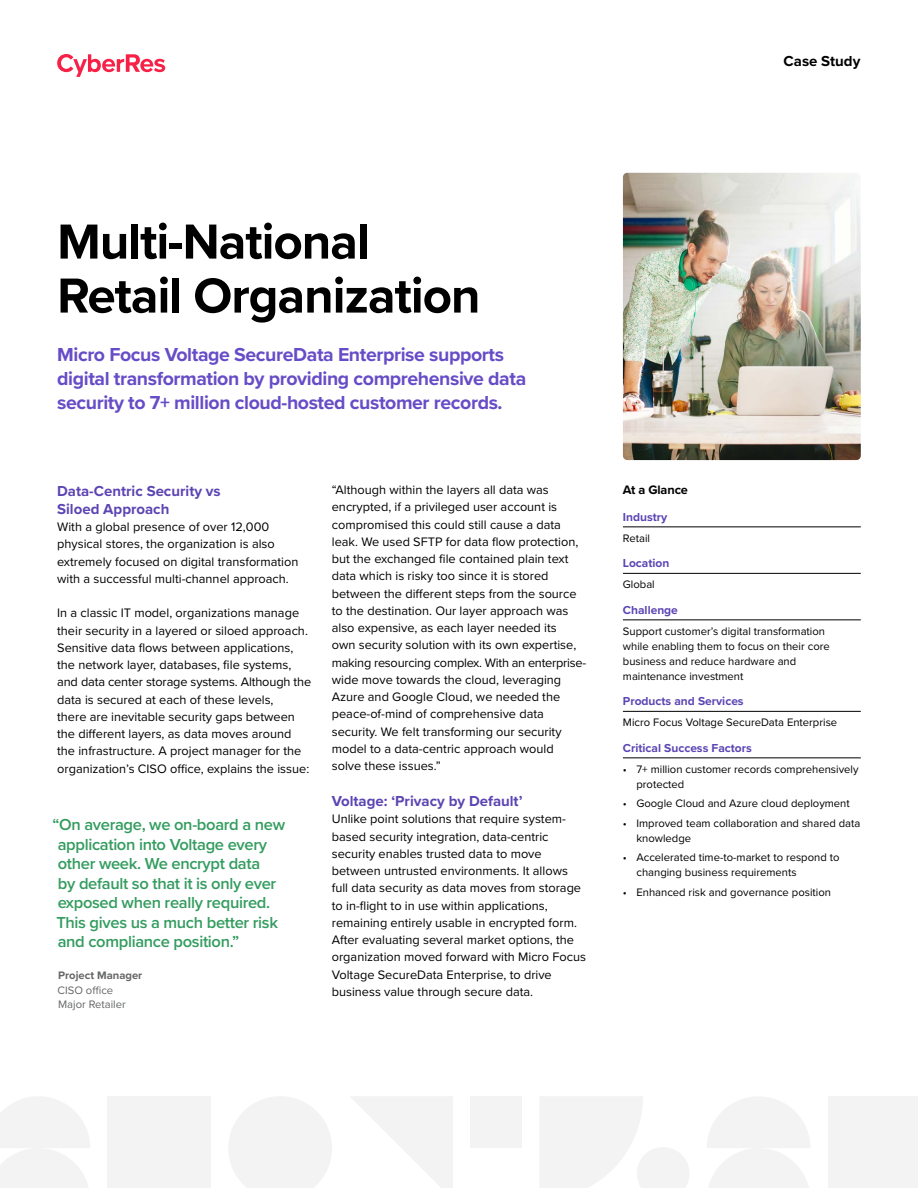
<style>
.page{position:relative;width:918px;height:1188px;background:#fff}
.page>*{position:absolute;margin:0;border:0;box-sizing:border-box;transform-origin:0 0}
.Title_34_36{font:700 51px/54px "Proxima Nova";letter-spacing:-.02em;color:#000}
.Intro_13_16_Purple{font:700 19.5px/24px "Proxima Nova";letter-spacing:-.02em;color:#664dc7}
.Pull_Quote{font:600 16.5px/19.5px "Proxima Nova";letter-spacing:-.02em;color:#339c5f}
.Header_b_Level1{font:700 15px/18px "Proxima Nova";color:#5c45b3}
.Asset_Type{font:700 15px "Proxima Nova";color:#000}
.Body_c_8_5_11_5{font:12.75px/17.2px "Proxima Nova";color:#000}
.Sidebar_Header_B{font:700 12.75px "Proxima Nova";letter-spacing:-.01em;color:#000}
.Sidebar_Subhead{font:700 12px "Proxima Nova";color:#5c45b3}
.Body_d_7_5_10{font:11.25px/15px "Proxima Nova";color:#000}
.t1{font:11.25px "Proxima Nova";color:#656668}
.t2{font:700 11.25px "Proxima Nova";color:#656668}
</style>
<div class="page">
<hr style="left:623px;top:527px;width:238px;height:1px;background:#000">
<hr style="left:623px;top:573px;width:238px;height:1px;background:#000">
<hr style="left:623px;top:620px;width:238px;height:1px;background:#000">
<hr style="left:623px;top:711px;width:238px;height:1px;background:#000">
<hr style="left:623px;top:758px;width:238px;height:1px;background:#000">
<svg style="left:57px;top:54px;width:108px;height:23px"></svg>
<div style="left:828px;top:1096px;width:90px;height:92px;background:#f3f3f3"></div>
<div style="left:107px;top:1096px;width:104px;height:92px;background:#f3f3f3"></div>
<div style="left:470px;top:1096px;width:52px;height:52px;background:#f3f3f3"></div>
<svg style="left:351px;top:1097px;width:102px;height:91px"></svg>
<svg style="left:229px;top:1097px;width:103px;height:91px"></svg>
<svg style="left:540px;top:1097px;width:149px;height:91px"></svg>
<svg style="left:0;top:1097px;width:90px;height:91px"></svg>
<svg style="left:707px;top:1097px;width:103px;height:91px"></svg>
<img style="left:623px;top:173px;width:238px;height:287px">
<p class="Asset_Type" style="left:784px;top:50px;width:78px">Case Study</p>
<p class="Title_34_36" style="left:57px;top:213px;width:425px">Multi-National<br>Retail Organization</p>
<p class="Intro_13_16_Purple" style="left:57px;top:342px;width:471px">Micro Focus Voltage SecureData Enterprise supports digital transformation by providing comprehensive data security to 7+ million cloud-hosted customer records.</p>
<p class="Header_b_Level1" style="left:57px;top:482px;width:165px">Data-Centric Security vs<br>Siloed Approach</p>
<p class="Body_c_8_5_11_5" style="left:57px;top:518px;width:243px">With a global presence of over 12,000 physical stores, the organization is also extremely focused on digital transformation with a successful multi-channel approach.</p>
<p class="Body_c_8_5_11_5" style="left:57px;top:604px;width:256px">In a classic IT model, organizations manage their security in a layered or siloed approach.<br>Sensitive data flows between applications, the network layer, databases, file systems, and data center storage systems. Although the data is secured at each of these levels,<br>there are inevitable security gaps between the different layers, as data moves around the infrastructure. A project manager for the organization’s CISO office, explains the issue:</p>
<p class="Pull_Quote" style="left:53px;top:814px;width:234px">“On average, we on-board a new application into Voltage every other week. We encrypt data<br>by default so that it is only ever exposed when really required.<br>This gives us a much better risk and compliance position.”</p>
<p class="t2" style="left:58px;top:967px;width:86px">Project Manager</p>
<p class="t1" style="left:58px;top:981px;width:57px">CISO office</p>
<p class="t1" style="left:58px;top:996px;width:69px">Major Retailer</p>
<p class="Body_c_8_5_11_5" style="left:332px;top:481px;width:256px">“Although within the layers all data was encrypted, if a privileged user account is compromised this could still cause a data leak. We used SFTP for data flow protection, but the exchanged file contained plain text data which is risky too since it is stored between the different steps from the source to the destination. Our layer approach was also expensive, as each layer needed its<br>own security solution with its own expertise, making resourcing complex. With an enterprise&shy;wide move towards the cloud, leveraging Azure and Google Cloud, we needed the peace-of-mind of comprehensive data security. We felt transforming our security model to a data-centric approach would solve these issues.”</p>
<p class="Header_b_Level1" style="left:332px;top:792px;width:192px">Voltage: ‘Privacy by Default’</p>
<p class="Body_c_8_5_11_5" style="left:332px;top:810px;width:256px">Unlike point solutions that require system&shy;based security integration, data-centric security enables trusted data to move between untrusted environments. It allows full data security as data moves from storage to in-flight to in use within applications, remaining entirely usable in encrypted form.<br>After evaluating several market options, the organization moved forward with Micro Focus Voltage SecureData Enterprise, to drive business value through secure data.</p>
<p class="Sidebar_Header_B" style="left:623px;top:480px;width:67px">At a Glance</p>
<p class="Sidebar_Subhead" style="left:623px;top:508px;width:46px">Industry</p>
<p class="Body_d_7_5_10" style="left:623px;top:530px;width:29px">Retail</p>
<p class="Sidebar_Subhead" style="left:623px;top:554px;width:48px">Location</p>
<p class="Body_d_7_5_10" style="left:623px;top:576px;width:33px">Global</p>
<p class="Sidebar_Subhead" style="left:623px;top:601px;width:57px">Challenge</p>
<p class="Body_d_7_5_10" style="left:623px;top:623px;width:208px">Support customer’s digital transformation while enabling them to focus on their core business and reduce hardware and maintenance investment</p>
<p class="Sidebar_Subhead" style="left:623px;top:692px;width:122px">Products and Services</p>
<p class="Body_d_7_5_10" style="left:623px;top:714px;width:216px">Micro Focus Voltage SecureData Enterprise</p>
<p class="Sidebar_Subhead" style="left:623px;top:739px;width:130px">Critical Success Factors</p>
<p class="Body_d_7_5_10" style="left:636px;top:761px;width:224px;text-indent:-14px">• 7+ million customer records comprehensively protected</p>
<p class="Body_d_7_5_10" style="left:623px;top:795px;width:228px">• Google Cloud and Azure cloud deployment</p>
<p class="Body_d_7_5_10" style="left:636px;top:815px;width:225px;text-indent:-14px">• Improved team collaboration and shared data knowledge</p>
<p class="Body_d_7_5_10" style="left:636px;top:849px;width:205px;text-indent:-14px">• Accelerated time-to-market to respond to changing business requirements</p>
<p class="Body_d_7_5_10" style="left:623px;top:884px;width:210px">• Enhanced risk and governance position</p>
</div>
